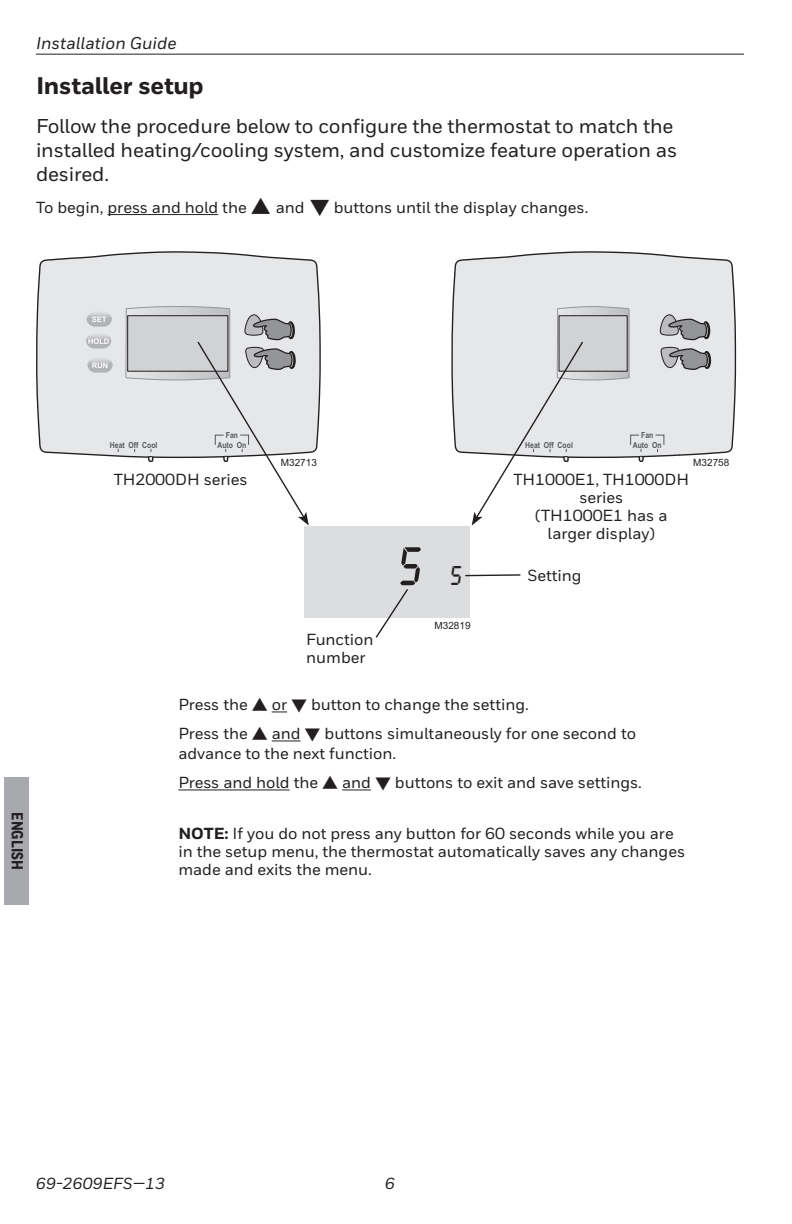
<style>
.page{position:relative;width:792px;height:1224px;background:#fff}
.page>*{position:absolute;margin:0;border:0;box-sizing:border-box;transform-origin:0 0}
.t1{font:57px "LCD Hwell";color:#231f20;scale:.9 1}
.Red_Bar_Header{font:800 24px "Honeywell Sans";letter-spacing:-.01em;color:#231f20}
.Text_Sans{font:500 20px/24px "Honeywell Sans";letter-spacing:-.01em;color:#231f20}
.t2{font:italic 500 17px "Honeywell Sans";color:#231f20}
.Captions{font:500 16px/18px "Honeywell Sans";letter-spacing:-.005em;color:#231f20}
.t3{font:italic 500 16px "Honeywell Sans";color:#231f20}
.t4{font:800 16px "Honeywell Cond";color:#231f20}
.t5{font:10px "Arial";color:#231f20}
.t6{font:700 8.4px "Arial Narrow";color:#57585a}
.s1{font-size:28.6px}
.s2{font-weight:800}
</style>
<div class="page">
<hr style="left:36px;top:54px;width:708px;height:1px;background:#231f20">
<div style="left:4px;top:777px;width:25px;height:128px;background:#a8a9ad"></div>
<div style="left:304px;top:526px;width:166px;height:92px;background:#dcdddf"></div>
<hr style="left:108px;top:214px;width:110px;height:1px;background:#231f20">
<svg style="left:272px;top:712px;width:15px;height:1px"></svg>
<svg style="left:272px;top:741px;width:29px;height:1px"></svg>
<hr style="left:178px;top:790px;width:112px;height:1px;background:#231f20">
<svg style="left:342px;top:790px;width:29px;height:1px"></svg>
<svg style="left:375px;top:589px;width:33px;height:49px"></svg>
<svg style="left:465px;top:574px;width:56px;height:3px"></svg>
<svg style="left:36px;top:251px;width:285px;height:203px;background:#e0e0e2"></svg>
<svg style="left:451px;top:251px;width:286px;height:203px;background:#e0e0e2"></svg>
<svg style="left:58px;top:306px;width:251px;height:220px"></svg>
<svg style="left:472px;top:306px;width:240px;height:220px"></svg>
<p class="t2" style="left:36px;top:33px;width:142px">Installation Guide</p>
<p class="Red_Bar_Header" style="left:36px;top:71px;width:169px">Installer setup</p>
<p class="Text_Sans" style="left:36px;top:114px;width:643px">Follow the procedure below to configure the thermostat to match the installed heating/cooling system, and customize feature operation as desired.</p>
<p class="Captions" style="left:36px;top:199px;width:554px">To begin, press and hold the ▲ and ▼ buttons until the display changes.</p>
<p class="t4" style="left:27px;top:812px;width:59px;rotate:90deg">ENGLISH</p>
<p class="t6" style="left:226px;top:429px;width:14px">Fan</p>
<p class="t6" style="left:110px;top:439px;width:49px">Heat Off Cool</p>
<p class="t6" style="left:217px;top:439px;width:30px">Auto On</p>
<p class="t5" style="left:281px;top:456px;width:38px">M32713</p>
<p class="t6" style="left:641px;top:429px;width:14px">Fan</p>
<p class="t6" style="left:525px;top:439px;width:49px">Heat Off Cool</p>
<p class="t6" style="left:633px;top:439px;width:30px">Auto On</p>
<p class="t5" style="left:693px;top:456px;width:38px">M32758</p>
<p class="Captions" style="left:114px;top:470px;width:136px">TH2000DH series</p>
<p class="Captions" style="left:514px;top:470px;width:177px;text-align:center">TH1000E1, TH1000DH series<br>(TH1000E1 has a larger display)</p>
<p class="Captions" style="left:306px;top:630px;width:69px">Function number</p>
<p class="t1" style="left:396px;top:539px;width:74px">5 <span class="s1">5</span></p>
<p class="t5" style="left:434px;top:619px;width:38px">M32819</p>
<p class="Captions" style="left:527px;top:567px;width:56px">Setting</p>
<p class="Captions" style="left:178px;top:696px;width:352px">Press the ▲ or ▼ button to change the setting.</p>
<p class="Captions" style="left:178px;top:724px;width:459px;line-height:20px">Press the ▲ and ▼ buttons simultaneously for one second to advance to the next function.</p>
<p class="Captions" style="left:178px;top:774px;width:465px">Press and hold the ▲ and ▼ buttons to exit and save settings.</p>
<p class="Captions" style="left:178px;top:824px;width:508px"><span class="s2">NOTE:</span> If you do not press any button for 60 seconds while you are in the setup menu, the thermostat automatically saves any changes made and exits the menu.</p>
<p class="t3" style="left:36px;top:1174px;width:131px">69-2609EFS—13</p>
<p class="t3" style="left:385px;top:1174px;width:11px">6</p>
</div>
